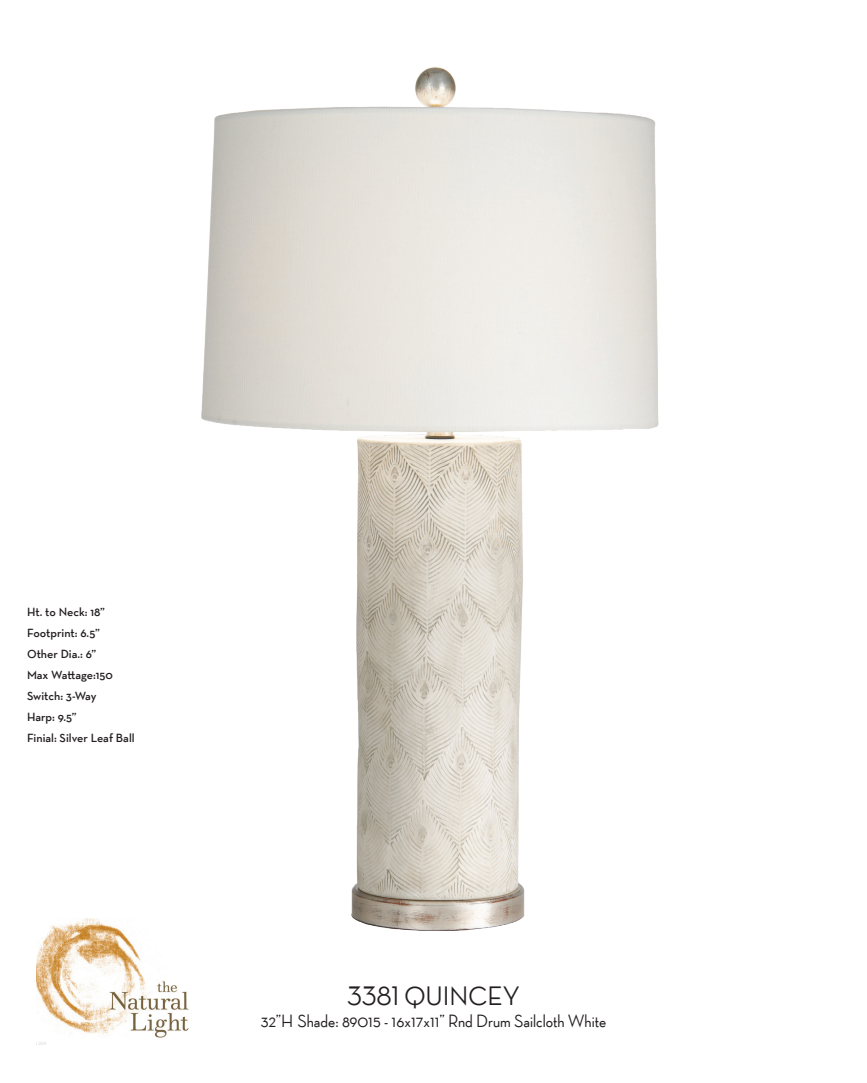
<style>
.page{position:relative;width:867px;height:1083px;background:#fff}
.page>*{position:absolute;margin:0;border:0;box-sizing:border-box;transform-origin:0 0}
.t1{font:500 27px "Neutraface Display TT";color:#231f20}
.t2{font:500 18px "Neutraface Display TT";color:#231f20}
.t3{font:600 12px/21px "Neutraface Text TT";color:#231f20}
.t4{font:4.5px "Arial";color:#d5d6d8}
</style>
<div class="page">
<img style="left:36px;top:918px;width:153px;height:119px">
<img style="left:187px;top:67px;width:472px;height:876px">
<p class="t3" style="left:27px;top:601px;width:109px">Ht. to Neck: 18”<br>Footprint: 6.5”<br>Other Dia.: 6”<br>Max Wattage:150<br>Switch: 3-Way<br>Harp: 9.5”<br>Finial: Silver Leaf Ball</p>
<p class="t4" style="left:36px;top:1039px;width:12px">120A</p>
<h1 class="t1" style="left:347px;top:980px;width:174px">3381 QUINCEY</h1>
<h2 class="t2" style="left:260px;top:1010px;width:347px">32”H Shade: 89015 - 16x17x11” Rnd Drum Sailcloth White</h2>
</div>
